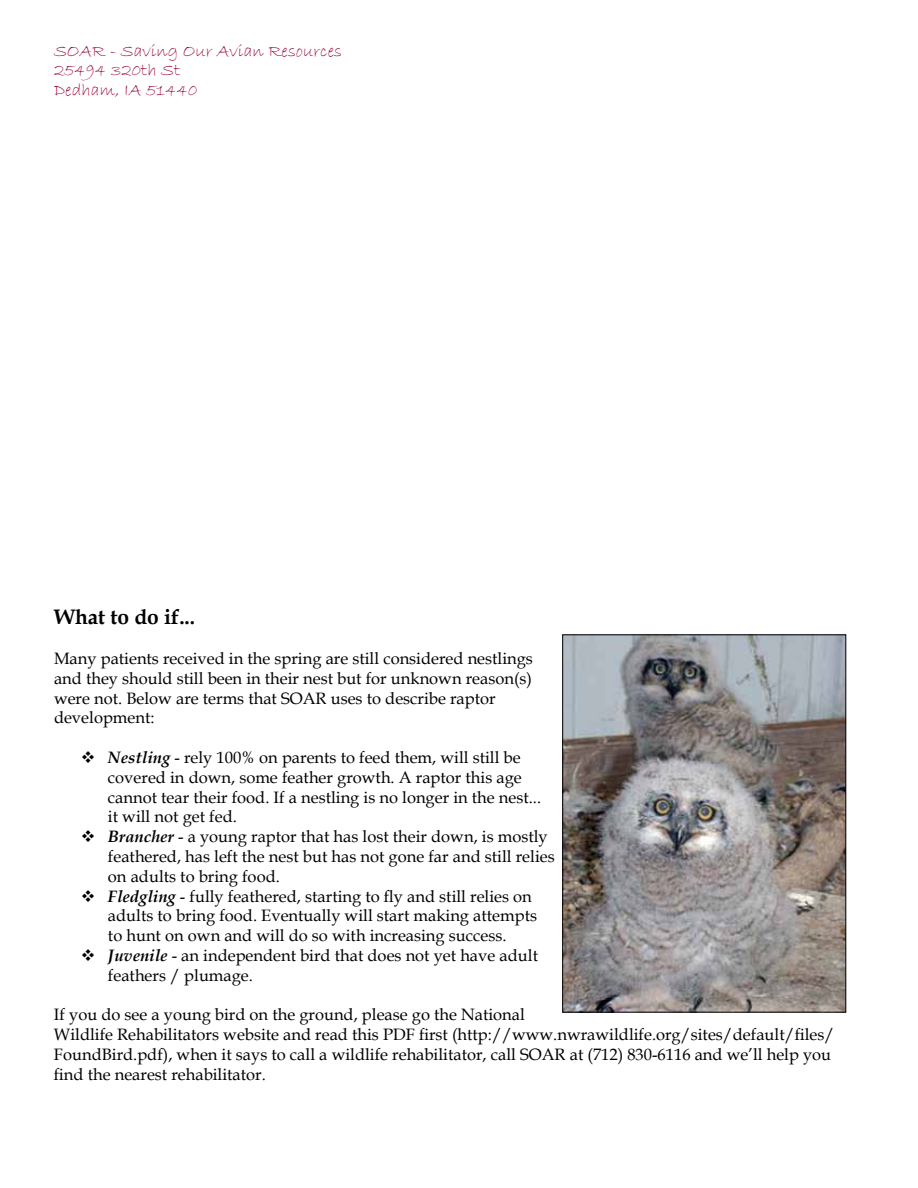
<style>
.page{position:relative;width:918px;height:1188px;background:#fff}
.page>*{position:absolute;margin:0;border:0;box-sizing:border-box;transform-origin:0 0}
.t1{font:700 21px "Book Antiqua";color:#000}
.t2{font:18px/19.5px "Bradley Hand ITC";color:#903}
.t3{font:16.5px/19.8px "Book Antiqua";color:#000}
.s1{font-weight:700;font-style:italic}
</style>
<div class="page">
<img style="left:564px;top:637px;width:280px;height:373px">
<div style="left:562px;top:635px;width:284px;height:377px;border:1px solid #000"></div>
<p class="t2" style="left:54px;top:41px;width:289px">SOAR - Saving Our Avian Resources<br>25494 320th St<br>Dedham, IA 51440</p>
<p class="t1" style="left:54px;top:603px;width:143px">What to do if...</p>
<p class="t3" style="left:54px;top:648px;width:480px">Many patients received in the spring are still considered nestlings and they should still been in their nest but for unknown reason(s) were not. Below are terms that SOAR uses to describe raptor development:</p>
<p class="t3" style="left:108px;top:747px;width:448px"><span class="s1">Nestling</span> - rely 100% on parents to feed them, will still be covered in down, some feather growth. A raptor this age cannot tear their food. If a nestling is no longer in the nest... it will not get fed.<br><span class="s1">Brancher</span> - a young raptor that has lost their down, is mostly feathered, has left the nest but has not gone far and still relies on adults to bring food.<br><span class="s1">Fledgling</span> - fully feathered, starting to fly and still relies on adults to bring food. Eventually will start making attempts to hunt on own and will do so with increasing success.<br><span class="s1">Juvenile</span> - an independent bird that does not yet have adult feathers / plumage.</p>
<p class="t3" style="left:54px;top:1004px;width:782px">If you do see a young bird on the ground, please go the National<br>Wildlife Rehabilitators website and read this PDF first (http://www.nwrawildlife.org/sites/default/files/ FoundBird.pdf), when it says to call a wildlife rehabilitator, call SOAR at (712) 830-6116 and we’ll help you find the nearest rehabilitator.</p>
</div>
